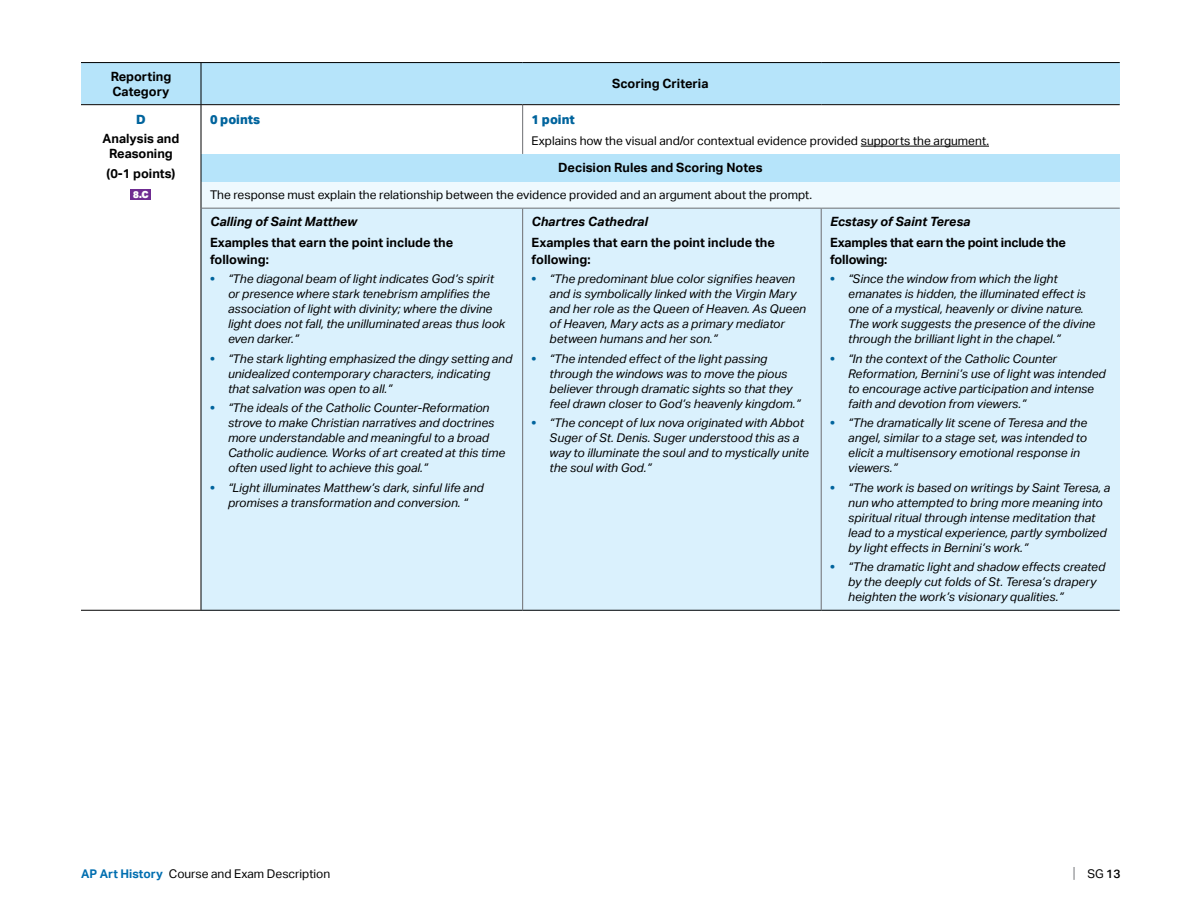
<style>
.page{position:relative;width:1188px;height:918px;background:#fff}
.page>*{position:absolute;margin:0;border:0;box-sizing:border-box;transform-origin:0 0}
.t1{font:15px "Aktiv Grotesk";color:#808285;scale:.8 1}
.t2{font:700 12.75px/16.5px "Aktiv Grotesk";color:#000}
.t3{font:italic 700 12.75px "Aktiv Grotesk";color:#000}
.t4{font:800 12.75px "Aktiv Grotesk";color:#00649d}
.t5{font:italic 12px/15px "Aktiv Grotesk";color:#000}
.t6{font:12px "Aktiv Grotesk";color:#000}
.t7{font:900 9.75px "Aktiv Grotesk";color:#fff}
.s1{font-weight:800;font-style:normal;color:#00649d}
.s2{font-weight:700;color:#006eb0}
.s3{font-weight:500}
</style>
<div class="page">
<div style="left:201px;top:181px;width:919px;height:27px;background:#eef9fe"></div>
<div style="left:201px;top:208px;width:322px;height:402px;background:#daf1fd"></div>
<div style="left:523px;top:208px;width:298px;height:402px;background:#daf1fd"></div>
<div style="left:821px;top:208px;width:299px;height:402px;background:#daf1fd"></div>
<div style="left:81px;top:63px;width:120px;height:42px;background:#b6e4fa"></div>
<div style="left:201px;top:63px;width:919px;height:42px;background:#b6e4fa"></div>
<div style="left:201px;top:154px;width:919px;height:27px;background:#b6e4fa"></div>
<hr style="left:522px;top:105px;width:1px;height:49px;background:#6d6e71">
<hr style="left:81px;top:62px;width:120px;height:1px;background:#000">
<hr style="left:201px;top:62px;width:322px;height:1px;background:#000">
<hr style="left:523px;top:62px;width:298px;height:1px;background:#000">
<hr style="left:821px;top:62px;width:299px;height:1px;background:#000">
<hr style="left:81px;top:104px;width:120px;height:1px;background:#000">
<hr style="left:201px;top:104px;width:322px;height:1px;background:#000">
<hr style="left:523px;top:104px;width:298px;height:1px;background:#000">
<hr style="left:821px;top:104px;width:299px;height:1px;background:#000">
<hr style="left:201px;top:63px;width:1px;height:41px;background:#000">
<hr style="left:201px;top:105px;width:1px;height:49px;background:#000">
<svg style="left:201px;top:154px;width:1px;height:54px"></svg>
<hr style="left:201px;top:208px;width:1px;height:402px;background:#000">
<hr style="left:81px;top:610px;width:120px;height:1px;background:#000">
<hr style="left:201px;top:610px;width:322px;height:1px;background:#000">
<hr style="left:523px;top:610px;width:298px;height:1px;background:#000">
<hr style="left:821px;top:610px;width:299px;height:1px;background:#000">
<hr style="left:821px;top:209px;width:1px;height:401px;background:#6d6e71">
<hr style="left:522px;top:209px;width:1px;height:401px;background:#6d6e71">
<hr style="left:201px;top:208px;width:322px;height:1px;background:#6d6e71">
<hr style="left:523px;top:208px;width:298px;height:1px;background:#6d6e71">
<hr style="left:821px;top:208px;width:299px;height:1px;background:#6d6e71">
<div style="left:131px;top:189px;width:20px;height:11px;background:#6f2c91"></div>
<hr style="left:861px;top:146px;width:128px;height:1px;background:#000">
<p class="t2" style="left:111px;top:69px;width:62px;line-height:15px">Reporting<br>Category</p>
<p class="t2" style="left:612px;top:76px;width:98px">Scoring Criteria</p>
<p class="t4" style="left:136px;top:111px;width:11px">D</p>
<p class="t2" style="left:103px;top:132px;width:78px;line-height:15px;text-align:center">Analysis and<br>Reasoning</p>
<p class="t2" style="left:107px;top:165px;width:70px">(0-1 points)</p>
<p class="t7" style="left:133px;top:188px;width:17px">8.C</p>
<p class="t4" style="left:210px;top:111px;width:52px">0 points</p>
<p class="t4" style="left:532px;top:111px;width:45px">1 point</p>
<p class="t6" style="left:532px;top:134px;width:459px">Explains how the visual and/or contextual evidence provided supports the argument.</p>
<p class="t2" style="left:558px;top:159px;width:206px">Decision Rules and Scoring Notes</p>
<p class="t6" style="left:210px;top:187px;width:604px">The response must explain the relationship between the evidence provided and an argument about the prompt.</p>
<p class="t3" style="left:210px;top:214px;width:149px">Calling of Saint Matthew</p>
<p class="t2" style="left:210px;top:235px;width:245px">Examples that earn the point include the following:</p>
<p class="t5" style="left:228px;top:272px;width:279px;text-indent:-18px"><span class="s1">•</span> “The diagonal beam of light indicates God’s spirit or presence where stark tenebrism amplifies the association of light with divinity; where the divine light does not fall, the unilluminated areas thus look even darker.”</p>
<p class="t5" style="left:228px;top:351px;width:286px;text-indent:-18px"><span class="s1">•</span> “The stark lighting emphasized the dingy setting and unidealized contemporary characters, indicating that salvation was open to all.”</p>
<p class="t5" style="left:228px;top:401px;width:279px;text-indent:-18px"><span class="s1">•</span> “The ideals of the Catholic Counter-Reformation strove to make Christian narratives and doctrines more understandable and meaningful to a broad Catholic audience. Works of art created at this time often used light to achieve this goal.”</p>
<p class="t5" style="left:210px;top:480px;width:275px;text-align:center"><span class="s1">•</span> “Light illuminates Matthew’s dark, sinful life and promises a transformation and conversion. “</p>
<p class="t3" style="left:532px;top:214px;width:118px">Chartres Cathedral</p>
<p class="t2" style="left:532px;top:235px;width:245px">Examples that earn the point include the following:</p>
<p class="t5" style="left:550px;top:272px;width:258px;text-indent:-18px"><span class="s1">•</span> “The predominant blue color signifies heaven and is symbolically linked with the Virgin Mary and her role as the Queen of Heaven. As Queen of Heaven, Mary acts as a primary mediator between humans and her son.”</p>
<p class="t5" style="left:550px;top:351px;width:252px;text-indent:-18px"><span class="s1">•</span> “The intended effect of the light passing through the windows was to move the pious believer through dramatic sights so that they feel drawn closer to God’s heavenly kingdom.”</p>
<p class="t5" style="left:550px;top:416px;width:261px;text-indent:-18px"><span class="s1">•</span> “The concept of lux nova originated with Abbot Suger of St. Denis. Suger understood this as a way to illuminate the soul and to mystically unite the soul with God.”</p>
<p class="t3" style="left:830px;top:214px;width:142px">Ecstasy of Saint Teresa</p>
<p class="t2" style="left:830px;top:235px;width:237px">Examples that earn the point include the following:</p>
<p class="t5" style="left:848px;top:272px;width:249px;text-indent:-18px"><span class="s1">•</span> “Since the window from which the light emanates is hidden, the illuminated effect is one of a mystical, heavenly or divine nature.<br>The work suggests the presence of the divine through the brilliant light in the chapel.”</p>
<p class="t5" style="left:848px;top:351px;width:259px;text-indent:-18px"><span class="s1">•</span> “In the context of the Catholic Counter Reformation, Bernini’s use of light was intended to encourage active participation and intense faith and devotion from viewers.”</p>
<p class="t5" style="left:848px;top:416px;width:241px;text-indent:-18px"><span class="s1">•</span> “The dramatically lit scene of Teresa and the angel, similar to a stage set, was intended to elicit a multisensory emotional response in viewers.”</p>
<p class="t5" style="left:848px;top:480px;width:264px;text-indent:-18px"><span class="s1">•</span> “The work is based on writings by Saint Teresa, a nun who attempted to bring more meaning into spiritual ritual through intense meditation that lead to a mystical experience, partly symbolized by light effects in Bernini’s work.”</p>
<p class="t5" style="left:848px;top:560px;width:258px;text-indent:-18px"><span class="s1">•</span> “The dramatic light and shadow effects created by the deeply cut folds of St. Teresa’s drapery heighten the work’s visionary qualities.”</p>
<p class="t1" style="left:1073px;top:864px;width:5px">|</p>
<p class="t6" style="left:81px;top:866px;width:251px"><span class="s2">AP Art History</span> Course and Exam Description</p>
<p class="t6" style="left:1087px;top:866px;width:35px">SG <span class="s3">13</span></p>
</div>
